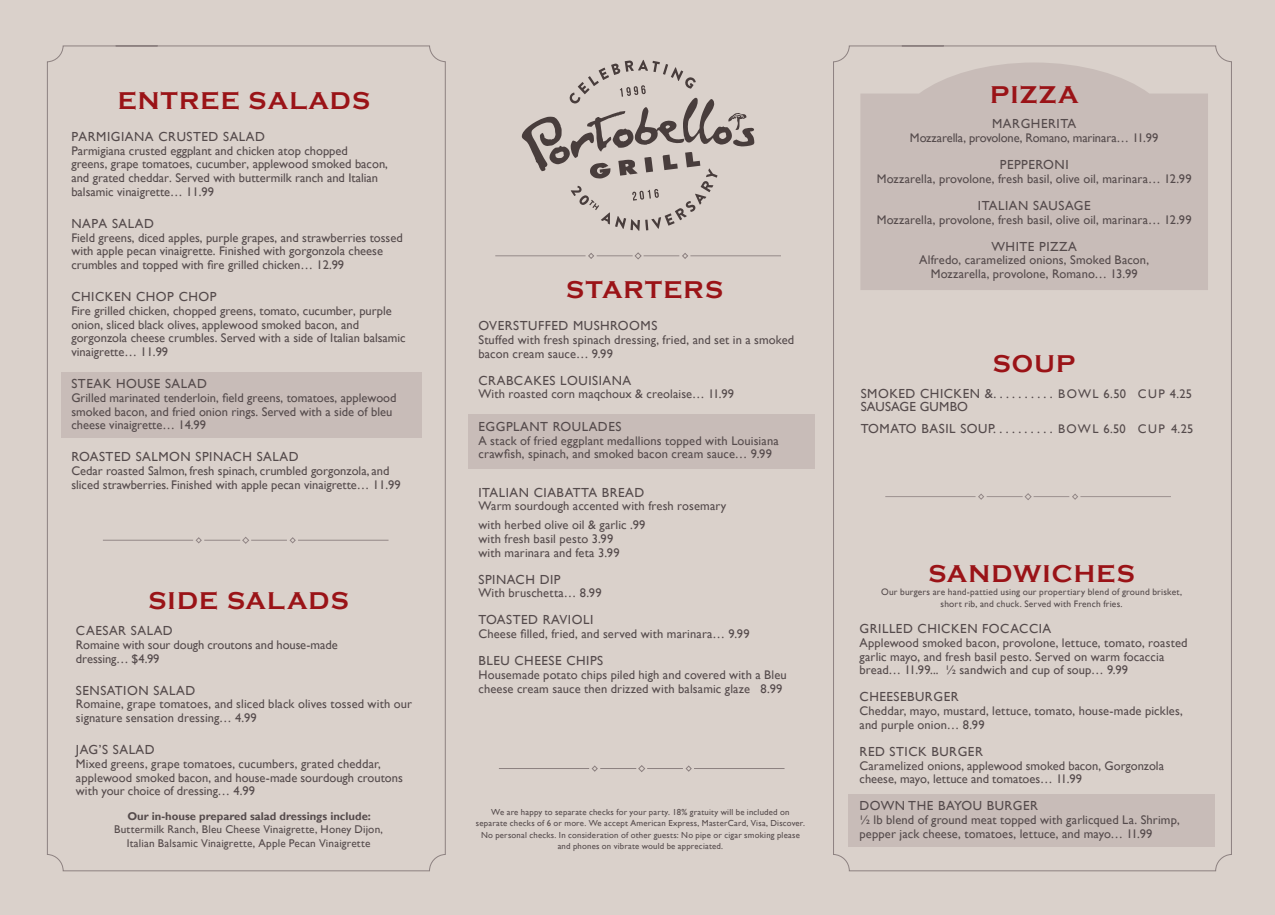
<style>
.page{position:relative;width:1275px;height:915px;background:#dad1cb}
.page>*{position:absolute;margin:0;border:0;box-sizing:border-box;transform-origin:0 0}
.t1{font:700 25px "Copperplate Gothic";letter-spacing:.05em;color:#9a1317}
.t2{font:13.12px "Gill Sans";letter-spacing:.04em;color:#554b4c}
.t3{font:13.12px "Gill Sans";letter-spacing:.015em;color:#554b4c}
.t4{font:12.5px/13.8px "Gill Sans";color:#554b4c}
.t5{font:11.25px/13.8px "Gill Sans";letter-spacing:.015em;color:#554b4c;text-align:center}
.t6{font:9.38px "Gill Sans";letter-spacing:.02em;color:#554b4c}
.t7{font:8.75px/11.5px "Gill Sans";letter-spacing:.02em;color:#554b4c;text-align:center}
.s1{font-weight:700}
.s2{font-size:12.5px}
</style>
<div class="page">
<hr style="left:885px;top:496px;width:91px;height:1px;background:#847878">
<hr style="left:1080px;top:496px;width:91px;height:1px;background:#847878">
<svg style="left:978px;top:493px;width:100px;height:7px"></svg>
<svg style="left:860px;top:62px;width:348px;height:228px;fill:#c8bcb8"></svg>
<div style="left:468px;top:414px;width:347px;height:54px;background:#c8bcb8"></div>
<hr style="left:103px;top:540px;width:90px;height:1px;background:#8a7e7f">
<hr style="left:298px;top:540px;width:91px;height:1px;background:#8a7e7f">
<svg style="left:195px;top:537px;width:101px;height:7px"></svg>
<div style="left:61px;top:372px;width:360px;height:66px;background:#c8bcb8"></div>
<svg style="left:522px;top:60px;width:232px;height:171px"></svg>
<hr style="left:499px;top:768px;width:90px;height:1px;background:#847878">
<hr style="left:694px;top:768px;width:91px;height:1px;background:#847878">
<svg style="left:591px;top:765px;width:101px;height:7px"></svg>
<hr style="left:495px;top:255px;width:91px;height:1px;background:#847878">
<hr style="left:690px;top:255px;width:91px;height:1px;background:#847878">
<svg style="left:588px;top:252px;width:100px;height:8px"></svg>
<div style="left:849px;top:794px;width:366px;height:52px;background:#c8bcb8"></div>
<p class="t1" style="left:118px;top:87px;width:254px">ENTREE SALADS</p>
<p class="t2" style="left:71px;top:129px;width:195px">PARMIGIANA CRUSTED SALAD</p>
<p class="t4" style="left:71px;top:144px;width:318px">Parmigiana crusted eggplant and chicken atop chopped<br>greens, grape tomatoes, cucumber, applewood smoked bacon, and grated cheddar. Served with buttermilk ranch and Italian balsamic vinaigrette… 11.99</p>
<p class="t2" style="left:71px;top:216px;width:84px">NAPA SALAD</p>
<p class="t4" style="left:71px;top:231px;width:333px">Field greens, diced apples, purple grapes, and strawberries tossed with apple pecan vinaigrette. Finished with gorgonzola cheese crumbles and topped with fire grilled chicken… 12.99</p>
<p class="t2" style="left:71px;top:289px;width:147px">CHICKEN CHOP CHOP</p>
<p class="t4" style="left:71px;top:304px;width:336px">Fire grilled chicken, chopped greens, tomato, cucumber, purple onion, sliced black olives, applewood smoked bacon, and gorgonzola cheese crumbles. Served with a side of Italian balsamic vinaigrette… 11.99</p>
<p class="t2" style="left:71px;top:376px;width:137px">STEAK HOUSE SALAD</p>
<p class="t4" style="left:71px;top:391px;width:327px">Grilled marinated tenderloin, field greens, tomatoes, applewood smoked bacon, and fried onion rings. Served with a side of bleu cheese vinaigrette… 14.99</p>
<p class="t2" style="left:71px;top:449px;width:229px">ROASTED SALMON SPINACH SALAD</p>
<p class="t4" style="left:71px;top:464px;width:320px">Cedar roasted Salmon, fresh spinach, crumbled gorgonzola, and</p>
<p class="t4" style="left:71px;top:478px;width:331px">sliced strawberries. Finished with apple pecan vinaigrette… 11.99</p>
<p class="t1" style="left:148px;top:587px;width:202px">SIDE SALADS</p>
<p class="t2" style="left:76px;top:623px;width:98px">CAESAR SALAD</p>
<p class="t4" style="left:76px;top:638px;width:263px">Romaine with sour dough croutons and house-made</p>
<p class="t4" style="left:76px;top:652px;width:85px">dressing… $4.99</p>
<p class="t2" style="left:76px;top:683px;width:121px">SENSATION SALAD</p>
<p class="t4" style="left:76px;top:698px;width:338px">Romaine, grape tomatoes, and sliced black olives tossed with our signature sensation dressing… 4.99</p>
<p class="t2" style="left:76px;top:742px;width:80px">JAG’S SALAD</p>
<p class="t4" style="left:76px;top:757px;width:328px">Mixed greens, grape tomatoes, cucumbers, grated cheddar, applewood smoked bacon, and house-made sourdough croutons with your choice of dressing… 4.99</p>
<p class="t5" style="left:114px;top:809px;width:270px"><span class="s1">Our in-house prepared salad dressings include:<br></span>Buttermilk Ranch, Bleu Cheese Vinaigrette, Honey Dijon,</p>
<p class="t5" style="left:127px;top:837px;width:245px">Italian Balsamic Vinaigrette, Apple Pecan Vinaigrette</p>
<p class="t1" style="left:566px;top:276px;width:159px">STARTERS</p>
<p class="t2" style="left:479px;top:318px;width:180px">OVERSTUFFED MUSHROOMS</p>
<p class="t4" style="left:479px;top:333px;width:317px">Stuffed with fresh spinach dressing, fried, and set in a smoked bacon cream sauce… 9.99</p>
<p class="t2" style="left:479px;top:373px;width:154px">CRABCAKES LOUISIANA</p>
<p class="t4" style="left:479px;top:387px;width:257px">With roasted corn maqchoux &amp; creolaise… 11.99</p>
<p class="t2" style="left:479px;top:419px;width:144px">EGGPLANT ROULADES</p>
<p class="t4" style="left:479px;top:434px;width:302px">A stack of fried eggplant medallions topped with Louisiana crawfish, spinach, and smoked bacon cream sauce… 9.99</p>
<p class="t2" style="left:479px;top:485px;width:167px">ITALIAN CIABATTA BREAD</p>
<p class="t4" style="left:479px;top:497px;width:249px;line-height:18.8px">Warm sourdough accented with fresh rosemary with herbed olive oil &amp; garlic .99</p>
<p class="t4" style="left:479px;top:532px;width:143px">with fresh basil pesto 3.99 with marinara and feta 3.99</p>
<p class="t2" style="left:479px;top:572px;width:84px">SPINACH DIP</p>
<p class="t4" style="left:479px;top:587px;width:125px">With bruschetta… 8.99</p>
<p class="t2" style="left:479px;top:612px;width:116px">TOASTED RAVIOLI</p>
<p class="t4" style="left:479px;top:627px;width:273px">Cheese filled, fried, and served with marinara… 9.99</p>
<p class="t2" style="left:479px;top:653px;width:126px">BLEU CHEESE CHIPS</p>
<p class="t4" style="left:479px;top:668px;width:310px">Housemade potato chips piled high and covered with a Bleu cheese cream sauce then drizzed with balsamic glaze 8.99</p>
<p class="t7" style="left:476px;top:806px;width:330px">We are happy to separate checks for your party. 18% gratuity will be included on separate checks of 6 or more. We accept American Express, MasterCard, Visa, Discover.<br>No personal checks. In consideration of other guests: No pipe or cigar smoking please and phones on vibrate would be appreciated.</p>
<p class="t1" style="left:990px;top:81px;width:90px">PIZZA</p>
<p class="t2" style="left:992px;top:116px;width:86px">MARGHERITA</p>
<p class="t4" style="left:910px;top:131px;width:250px">Mozzarella, provolone, Romano, marinara… 11.99</p>
<p class="t2" style="left:1000px;top:157px;width:70px">PEPPERONI</p>
<p class="t4" style="left:877px;top:172px;width:316px">Mozzarella, provolone, fresh basil, olive oil, marinara… 12.99</p>
<p class="t2" style="left:978px;top:198px;width:114px">ITALIAN SAUSAGE</p>
<p class="t4" style="left:877px;top:213px;width:316px">Mozzarella, provolone, fresh basil, olive oil, marinara… 12.99</p>
<p class="t2" style="left:991px;top:239px;width:87px">WHITE PIZZA</p>
<p class="t4" style="left:919px;top:254px;width:231px;text-align:center">Alfredo, caramelized onions, Smoked Bacon,<br>Mozzarella, provolone, Romano… 13.99</p>
<p class="t1" style="left:993px;top:350px;width:84px">SOUP</p>
<p class="t2" style="left:861px;top:386px;width:333px">SMOKED CHICKEN &amp;. . . . . . . . . . <span class="s2">BOWL 6.50 CUP 4.25</span></p>
<p class="t3" style="left:861px;top:399px;width:109px">SAUSAGE GUMBO</p>
<p class="t2" style="left:861px;top:421px;width:334px">TOMATO BASIL SOUP. . . . . . . . . . <span class="s2">BOWL 6.50 CUP 4.25</span></p>
<p class="t1" style="left:928px;top:560px;width:208px">SANDWICHES</p>
<p class="t6" style="left:881px;top:586px;width:303px">Our burgers are hand-pattied using our propertiary blend of ground brisket,</p>
<p class="t6" style="left:941px;top:599px;width:184px">short rib, and chuck. Served with French fries.</p>
<p class="t2" style="left:860px;top:621px;width:193px">GRILLED CHICKEN FOCACCIA</p>
<p class="t4" style="left:860px;top:636px;width:330px">Applewood smoked bacon, provolone, lettuce, tomato, roasted garlic mayo, and fresh basil pesto. Served on warm focaccia bread… 11.99... ½ sandwich and cup of soup… 9.99</p>
<p class="t2" style="left:860px;top:689px;width:101px">CHEESEBURGER</p>
<p class="t4" style="left:860px;top:704px;width:325px">Cheddar, mayo, mustard, lettuce, tomato, house-made pickles, and purple onion… 8.99</p>
<p class="t2" style="left:860px;top:744px;width:125px">RED STICK BURGER</p>
<p class="t4" style="left:860px;top:759px;width:306px">Caramelized onions, applewood smoked bacon, Gorgonzola cheese, mayo, lettuce and tomatoes… 11.99</p>
<p class="t2" style="left:860px;top:798px;width:180px">DOWN THE BAYOU BURGER</p>
<p class="t4" style="left:860px;top:813px;width:322px">½ lb blend of ground meat topped with garlicqued La. Shrimp,</p>
<p class="t4" style="left:860px;top:827px;width:295px">pepper jack cheese, tomatoes, lettuce, and mayo… 11.99</p>
</div>
